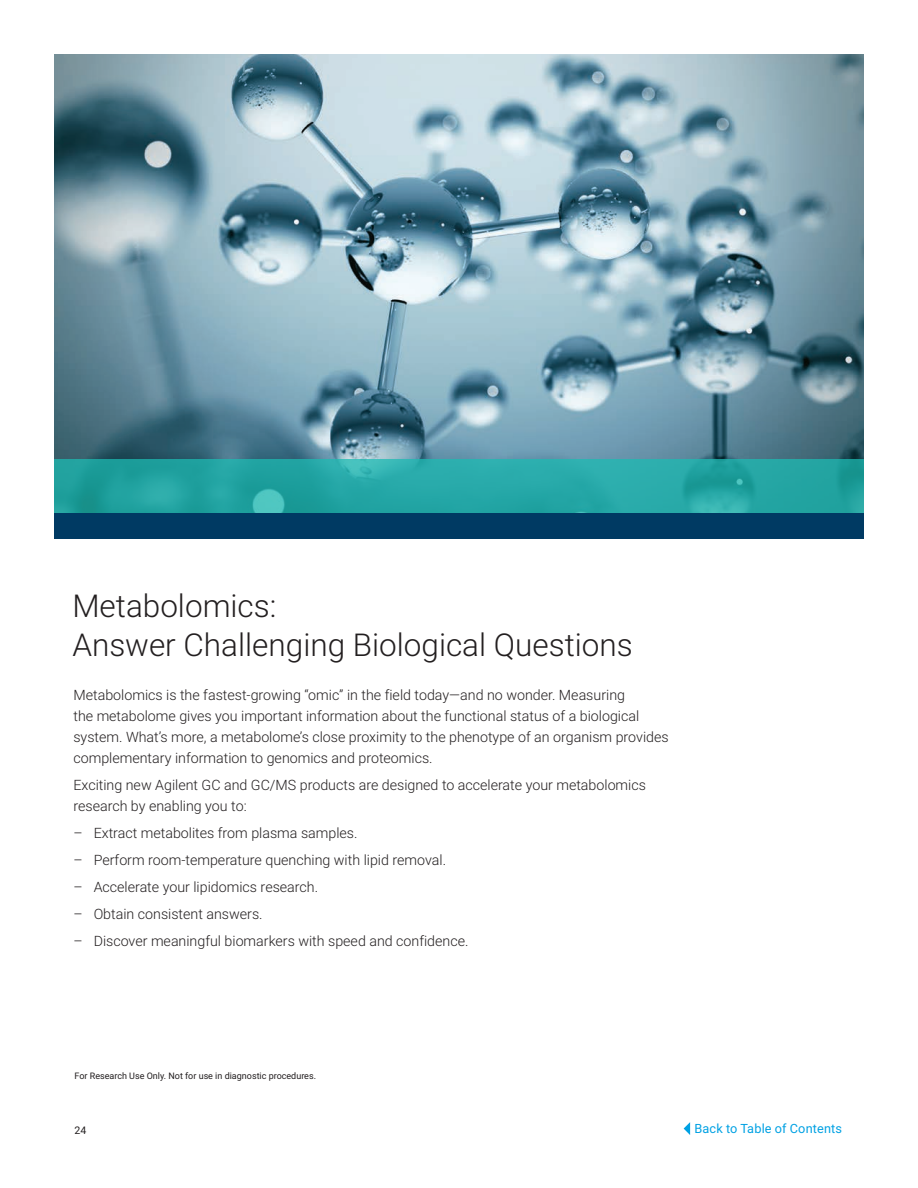
<style>
.page{position:relative;width:918px;height:1188px;background:#fff}
.page>*{position:absolute;margin:0;border:0;box-sizing:border-box;transform-origin:0 0}
.BROCHURE_int_head_bl{font:300 31.5px/39px "Roboto";color:#231f20}
.BROCHURE_text_black{font:300 14.25px/21px "Roboto";color:#231f20}
.t1{font:12.75px "Roboto";letter-spacing:.015em;color:#00a1e3}
.t2{font:10.5px "Roboto";color:#231f20}
.BROCHURE_footnote_bl{font:9px "Roboto";color:#231f20}
</style>
<div class="page">
<svg style="left:684px;top:1122px;width:6px;height:13px"></svg>
<img style="left:54px;top:54px;width:810px;height:405px">
<svg style="left:54px;top:459px;width:810px;height:54px;background:#24a5a4"></svg>
<div style="left:54px;top:513px;width:810px;height:26px;background:#003a63"></div>
<p class="BROCHURE_int_head_bl" style="left:72px;top:585px;width:562px">Metabolomics:<br>Answer Challenging Biological Questions</p>
<p class="BROCHURE_text_black" style="left:73px;top:684px;width:597px">Metabolomics is the fastest-growing “omic” in the field today—and no wonder. Measuring<br>the metabolome gives you important information about the functional status of a biological system. What’s more, a metabolome’s close proximity to the phenotype of an organism provides complementary information to genomics and proteomics.</p>
<p class="BROCHURE_text_black" style="left:73px;top:774px;width:574px">Exciting new Agilent GC and GC/MS products are designed to accelerate your metabolomics research by enabling you to:</p>
<p class="BROCHURE_text_black" style="left:73px;top:822px;width:286px">– Extract metabolites from plasma samples.</p>
<p class="BROCHURE_text_black" style="left:73px;top:849px;width:374px">– Perform room-temperature quenching with lipid removal.</p>
<p class="BROCHURE_text_black" style="left:73px;top:876px;width:246px">– Accelerate your lipidomics research.</p>
<p class="BROCHURE_text_black" style="left:73px;top:903px;width:191px">– Obtain consistent answers.</p>
<p class="BROCHURE_text_black" style="left:73px;top:930px;width:397px">– Discover meaningful biomarkers with speed and confidence.</p>
<p class="BROCHURE_footnote_bl" style="left:75px;top:1070px;width:243px">For Research Use Only. Not for use in diagnostic procedures.</p>
<p class="t2" style="left:75px;top:1123px;width:13px">24</p>
<p class="t1" style="left:694px;top:1120px;width:149px">Back to Table of Contents</p>
</div>
